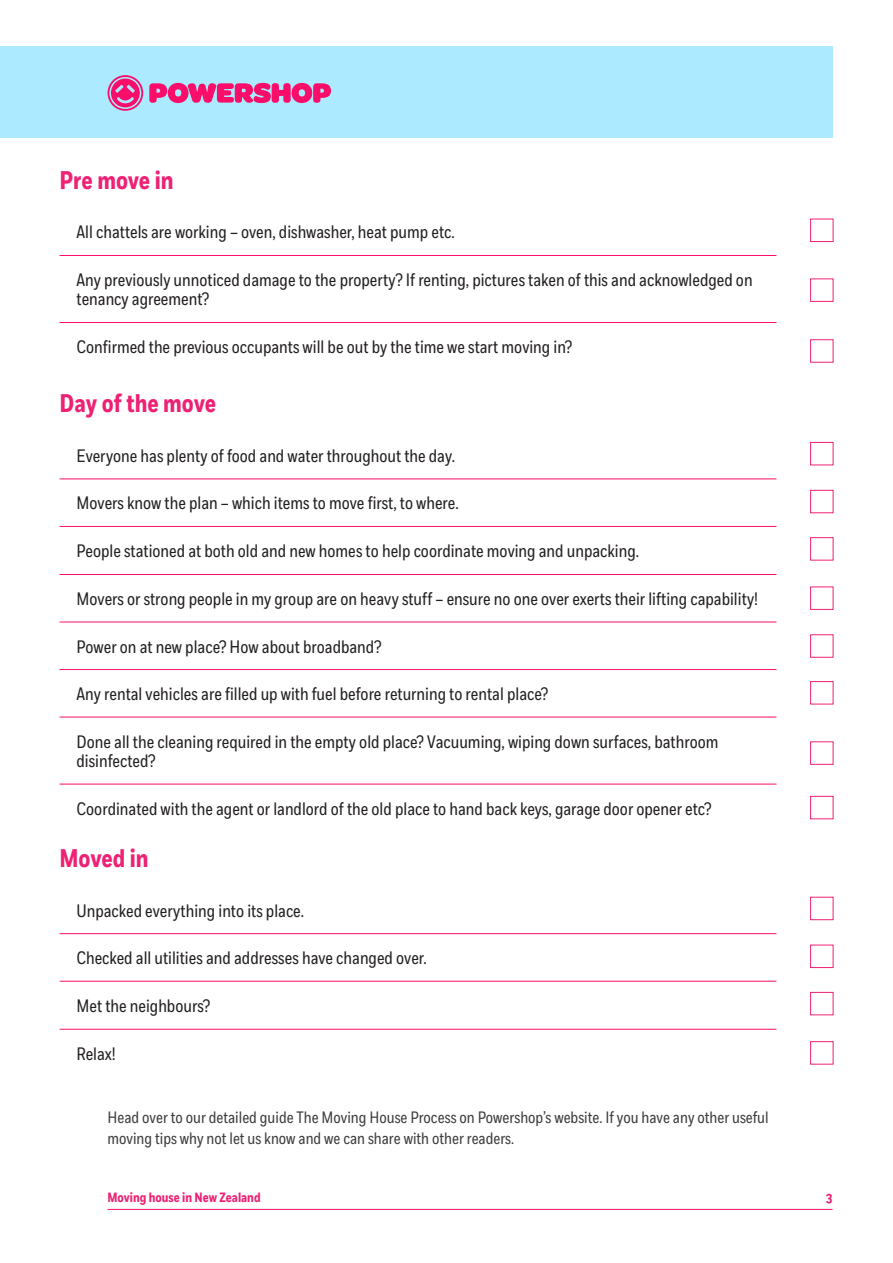
<style>
.page{position:relative;width:893px;height:1263px;background:#fff}
.page>*{position:absolute;margin:0;border:0;box-sizing:border-box;transform-origin:0 0}
.Paragraph_Style_2{font:700 25.5px "Fort Cond";color:#ee2174}
.Paragraph_Style_3{font:18px/19.5px "Fort Cond";color:#231f20}
.Intro_paragraph{font:16.5px/21px "Fort Cond";color:#3e3e3f}
.Paragraph_Style_2-2{font:700 13.5px "Fort Cond";color:#ee2174}
</style>
<div class="page">
<div style="left:0;top:46px;width:832px;height:91px;background:#abeaff"></div>
<svg style="left:149px;top:83px;width:182px;height:20px"></svg>
<svg style="left:108px;top:75px;width:35px;height:36px"></svg>
<hr style="left:60px;top:255px;width:716px;height:1px;background:#fa0e6a">
<hr style="left:60px;top:322px;width:716px;height:1px;background:#fa0e6a">
<hr style="left:108px;top:1209px;width:724px;height:1px;background:#fa0e6a">
<div style="left:810px;top:219px;width:23px;height:23px;background:#fff;border:1px solid #ee2174"></div>
<div style="left:810px;top:278px;width:23px;height:24px;background:#fff;border:1px solid #ee2174"></div>
<div style="left:810px;top:339px;width:23px;height:24px;background:#fff;border:1px solid #ee2174"></div>
<hr style="left:60px;top:478px;width:716px;height:1px;background:#fa0e6a">
<hr style="left:60px;top:526px;width:716px;height:1px;background:#fa0e6a">
<hr style="left:60px;top:574px;width:716px;height:1px;background:#fa0e6a">
<hr style="left:60px;top:622px;width:716px;height:1px;background:#fa0e6a">
<hr style="left:60px;top:669px;width:716px;height:1px;background:#fa0e6a">
<hr style="left:60px;top:717px;width:716px;height:1px;background:#fa0e6a">
<hr style="left:60px;top:784px;width:716px;height:1px;background:#fa0e6a">
<div style="left:810px;top:442px;width:23px;height:23px;background:#fff;border:1px solid #ee2174"></div>
<div style="left:810px;top:490px;width:23px;height:23px;background:#fff;border:1px solid #ee2174"></div>
<div style="left:810px;top:537px;width:23px;height:23px;background:#fff;border:1px solid #ee2174"></div>
<div style="left:810px;top:586px;width:23px;height:24px;background:#fff;border:1px solid #ee2174"></div>
<div style="left:810px;top:634px;width:23px;height:24px;background:#fff;border:1px solid #ee2174"></div>
<div style="left:810px;top:681px;width:23px;height:23px;background:#fff;border:1px solid #ee2174"></div>
<div style="left:810px;top:741px;width:23px;height:24px;background:#fff;border:1px solid #ee2174"></div>
<div style="left:810px;top:796px;width:23px;height:23px;background:#fff;border:1px solid #ee2174"></div>
<hr style="left:60px;top:933px;width:716px;height:1px;background:#fa0e6a">
<hr style="left:60px;top:981px;width:716px;height:1px;background:#fa0e6a">
<hr style="left:60px;top:1029px;width:716px;height:1px;background:#fa0e6a">
<div style="left:810px;top:897px;width:23px;height:23px;background:#fff;border:1px solid #ee2174"></div>
<div style="left:810px;top:945px;width:23px;height:23px;background:#fff;border:1px solid #ee2174"></div>
<div style="left:810px;top:992px;width:23px;height:23px;background:#fff;border:1px solid #ee2174"></div>
<div style="left:810px;top:1041px;width:23px;height:23px;background:#fff;border:1px solid #ee2174"></div>
<p class="Paragraph_Style_2" style="left:60px;top:164px;width:116px">Pre move in</p>
<p class="Paragraph_Style_3" style="left:77px;top:223px;width:380px">All chattels are working – oven, dishwasher, heat pump etc.</p>
<p class="Paragraph_Style_3" style="left:77px;top:270px;width:678px">Any previously unnoticed damage to the property? If renting, pictures taken of this and acknowledged on tenancy agreement?</p>
<p class="Paragraph_Style_3" style="left:77px;top:337px;width:497px">Confirmed the previous occupants will be out by the time we start moving in?</p>
<p class="Paragraph_Style_2" style="left:60px;top:388px;width:158px">Day of the move</p>
<p class="Paragraph_Style_3" style="left:77px;top:446px;width:380px">Everyone has plenty of food and water throughout the day.</p>
<p class="Paragraph_Style_3" style="left:77px;top:494px;width:384px">Movers know the plan – which items to move first, to where.</p>
<p class="Paragraph_Style_3" style="left:77px;top:541px;width:564px">People stationed at both old and new homes to help coordinate moving and unpacking.</p>
<p class="Paragraph_Style_3" style="left:77px;top:589px;width:683px">Movers or strong people in my group are on heavy stuff – ensure no one over exerts their lifting capability!</p>
<p class="Paragraph_Style_3" style="left:77px;top:637px;width:306px">Power on at new place? How about broadband?</p>
<p class="Paragraph_Style_3" style="left:77px;top:684px;width:473px">Any rental vehicles are filled up with fuel before returning to rental place?</p>
<p class="Paragraph_Style_3" style="left:77px;top:732px;width:643px">Done all the cleaning required in the empty old place? Vacuuming, wiping down surfaces, bathroom disinfected?</p>
<p class="Paragraph_Style_3" style="left:77px;top:799px;width:636px">Coordinated with the agent or landlord of the old place to hand back keys, garage door opener etc?</p>
<p class="Paragraph_Style_2" style="left:60px;top:842px;width:91px">Moved in</p>
<p class="Paragraph_Style_3" style="left:77px;top:901px;width:229px">Unpacked everything into its place.</p>
<p class="Paragraph_Style_3" style="left:77px;top:948px;width:352px">Checked all utilities and addresses have changed over.</p>
<p class="Paragraph_Style_3" style="left:77px;top:996px;width:135px">Met the neighbours?</p>
<p class="Paragraph_Style_3" style="left:77px;top:1044px;width:40px">Relax!</p>
<p class="Intro_paragraph" style="left:108px;top:1107px;width:663px">Head over to our detailed guide The Moving House Process on Powershop’s website. If you have any other useful moving tips why not let us know and we can share with other readers.</p>
<p class="Paragraph_Style_2-2" style="left:108px;top:1189px;width:155px">Moving house in New Zealand</p>
<p class="Paragraph_Style_2-2" style="left:826px;top:1189px;width:8px">3</p>
</div>
